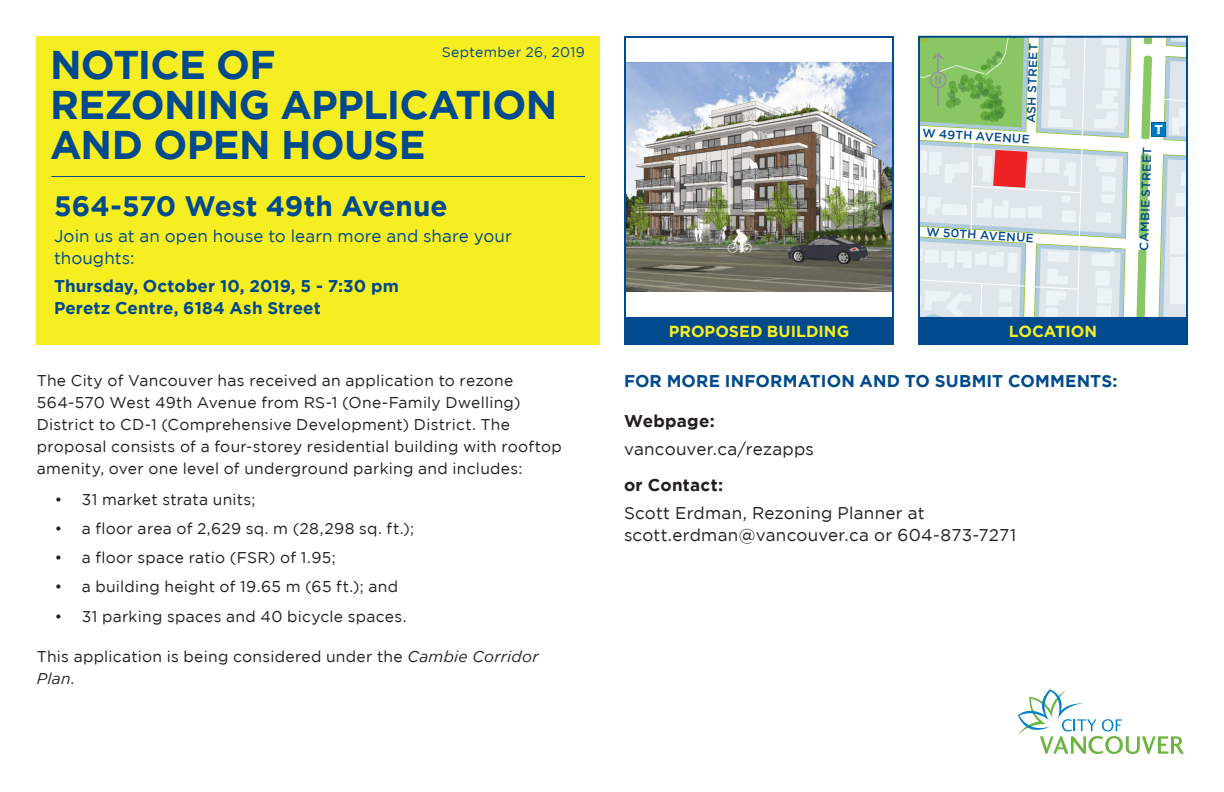
<style>
.page{position:relative;width:1224px;height:792px;background:#fff}
.page>*{position:absolute;margin:0;border:0;box-sizing:border-box;transform-origin:0 0}
.t1{font:700 40px/40px "Gotham";letter-spacing:-.02em;color:#004a8d}
.main_address{font:700 28px "Gotham";color:#004a8d}
.body_2{font:17px/22px "Gotham";letter-spacing:.015em;color:#231f20}
.date_and_location{font:700 17px/22px "Gotham";letter-spacing:.005em;color:#004a8d}
.under_address{font:17px/22px "Gotham";letter-spacing:.005em;color:#004a8d}
.bullets{font:700 17px "Gotham";letter-spacing:.01em;color:#004a8d}
.intro_body{font:17px "Gotham";letter-spacing:.01em;color:#231f20}
.intro_body_bold{font:700 17px "Gotham";letter-spacing:.015em;color:#231f20}
.yellow_text_in_blue{font:700 16px "Gotham";color:#f7ee21}
.bullets-2{font:15.6px/22px "Gotham";letter-spacing:.02em;color:#231f20}
.date__small_at_top{font:14px "Gotham";letter-spacing:.025em;color:#004a8d}
.t2{font:500 12px "Gotham";color:#004a8d}
.s1{font-style:italic}
</style>
<div class="page">
<div style="left:36px;top:36px;width:564px;height:308px;background:#f7ee21"></div>
<svg style="left:1017px;top:689px;width:167px;height:65px"></svg>
<hr style="left:51px;top:176px;width:534px;height:1px;background:#004a8d">
<img style="left:627px;top:63px;width:264px;height:228px">
<div style="left:624px;top:36px;width:270px;height:307px;border:2px solid #004a8d"></div>
<div style="left:624px;top:318px;width:270px;height:27px;background:#004a8d"></div>
<div style="left:918px;top:318px;width:270px;height:27px;background:#004a8d"></div>
<svg style="left:919px;top:37px;width:268px;height:281px"></svg>
<p class="date__small_at_top" style="left:442px;top:44px;width:145px">September 26, 2019</p>
<h1 class="t1" style="left:50px;top:44px;width:509px">NOTICE OF<br>REZONING APPLICATION<br>AND OPEN HOUSE</h1>
<p class="main_address" style="left:54px;top:190px;width:395px">564-570 West 49th Avenue</p>
<p class="under_address" style="left:54px;top:225px;width:459px">Join us at an open house to learn more and share your thoughts:</p>
<p class="date_and_location" style="left:54px;top:275px;width:346px">Thursday, October 10, 2019, 5 - 7:30 pm<br>Peretz Centre, 6184 Ash Street</p>
<p class="bullets-2" style="left:37px;top:369px;width:478px">The City of Vancouver has received an application to rezone</p>
<p class="bullets-2" style="left:37px;top:391px;width:527px">564-570 West 49th Avenue from RS-1 (One-Family Dwelling)<br>District to CD-1 (Comprehensive Development) District. The proposal consists of a four-storey residential building with rooftop amenity, over one level of underground parking and includes:</p>
<p class="bullets-2" style="left:55px;top:488px;width:202px">• 31 market strata units;</p>
<p class="bullets-2" style="left:55px;top:517px;width:361px">• a floor area of 2,629 sq. m (28,298 sq. ft.);</p>
<p class="bullets-2" style="left:55px;top:546px;width:282px">• a floor space ratio (FSR) of 1.95;</p>
<p class="bullets-2" style="left:55px;top:576px;width:345px">• a building height of 19.65 m (65 ft.); and</p>
<p class="bullets-2" style="left:55px;top:605px;width:353px">• 31 parking spaces and 40 bicycle spaces.</p>
<p class="bullets-2" style="left:37px;top:645px;width:503px">This application is being considered under the <span class="s1">Cambie Corridor<br>Plan</span>.</p>
<h2 class="t2" style="left:1024px;top:123px;width:81px;rotate:-88deg">ASH STREET</h2>
<h2 class="t2" style="left:923px;top:125px;width:109px;rotate:4deg">W 49TH AVENUE</h2>
<h2 class="t2" style="left:927px;top:224px;width:109px;rotate:4deg">W 50TH AVENUE</h2>
<h2 class="t2" style="left:1137px;top:250px;width:105px;rotate:-88deg">CAMBIE STREET</h2>
<p class="yellow_text_in_blue" style="left:669px;top:322px;width:182px">PROPOSED BUILDING</p>
<p class="yellow_text_in_blue" style="left:1009px;top:322px;width:90px">LOCATION</p>
<p class="bullets" style="left:624px;top:371px;width:495px">FOR MORE INFORMATION AND TO SUBMIT COMMENTS:</p>
<p class="intro_body_bold" style="left:624px;top:411px;width:92px">Webpage:</p>
<p class="intro_body" style="left:624px;top:439px;width:192px">vancouver.ca/rezapps</p>
<p class="intro_body_bold" style="left:624px;top:475px;width:101px">or Contact:</p>
<p class="body_2" style="left:624px;top:502px;width:394px">Scott Erdman, Rezoning Planner at scott.erdman@vancouver.ca or 604-873-7271</p>
</div>
